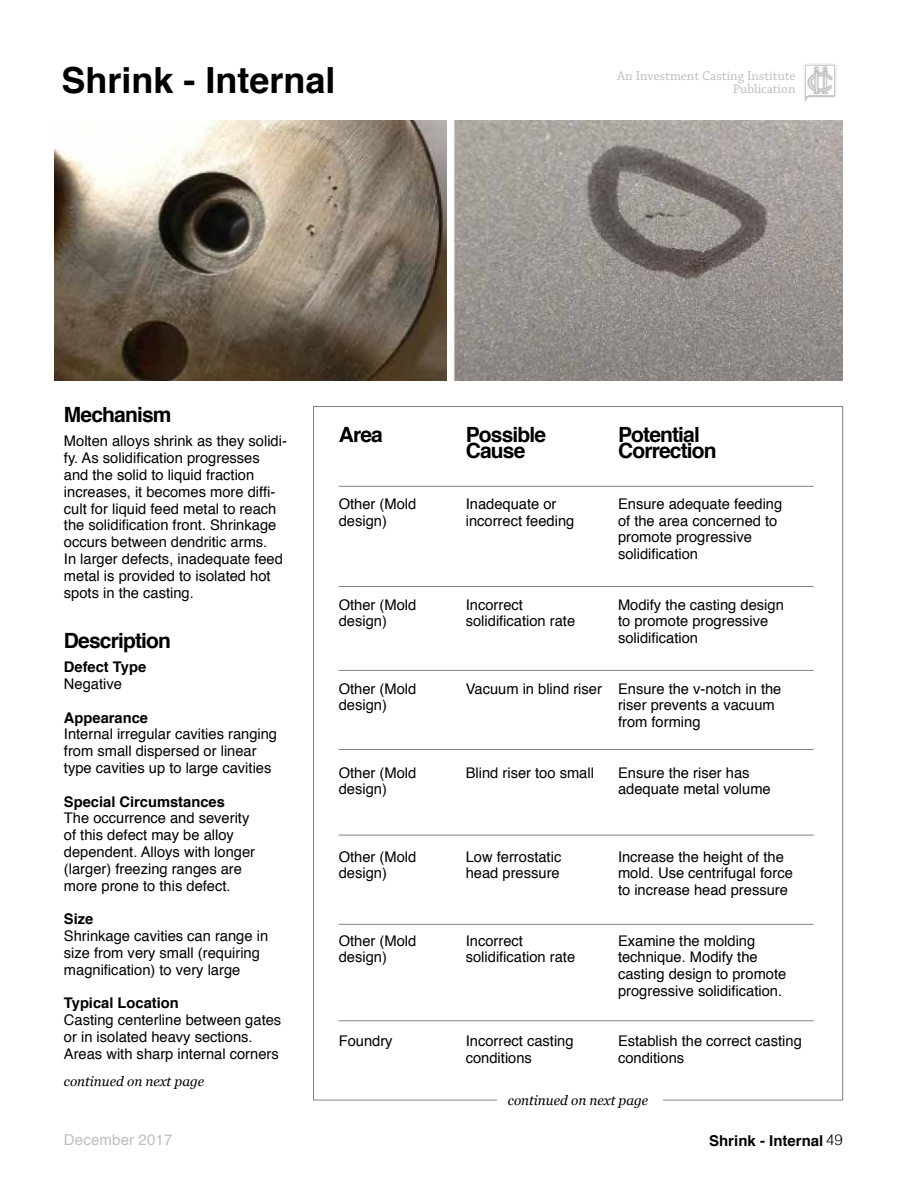
<style>
.page{position:relative;width:918px;height:1188px;background:#fff}
.page>*{position:absolute;margin:0;border:0;box-sizing:border-box;transform-origin:0 0}
.t1{font:700 36px "Helvetica";color:#000}
.t2{font:700 21px/16.8px "Helvetica";letter-spacing:-.04em;color:#000}
.t3{font:700 15px "Helvetica";color:#000}
.t4{font:15px "Helvetica";letter-spacing:.01em;color:#bcbec0}
.t5{font:14.7px/16.8px "Helvetica";color:#000}
.t6{font:700 14.7px "Helvetica";color:#000}
.t7{font:13.5px/13.5px "Chaparral Pro";color:#bcbec0;text-align:right}
.t8{font:italic 13.5px "Georgia";color:#000}
.s1{font-weight:300}
</style>
<div class="page">
<img style="left:804px;top:64px;width:32px;height:38px">
<img style="left:54px;top:120px;width:392px;height:261px">
<img style="left:453px;top:120px;width:390px;height:261px">
<hr style="left:339px;top:486px;width:475px;height:1px;background:#808285">
<hr style="left:339px;top:670px;width:475px;height:1px;background:#808285">
<hr style="left:339px;top:586px;width:475px;height:1px;background:#808285">
<hr style="left:339px;top:749px;width:475px;height:1px;background:#808285">
<hr style="left:339px;top:835px;width:475px;height:1px;background:#808285">
<hr style="left:339px;top:924px;width:475px;height:1px;background:#808285">
<hr style="left:339px;top:1021px;width:475px;height:1px;background:#808285">
<h1 class="t1" style="left:62px;top:51px;width:276px">Shrink - Internal</h1>
<p class="t7" style="left:617px;top:69px;width:180px">An Investment Casting Institute<br>Publication</p>
<h2 class="t2" style="left:64px;top:407px;width:109px">Mechanism</h2>
<p class="t5" style="left:64px;top:433px;width:225px">Molten alloys shrink as they solidi&shy;fy. As solidification progresses and the solid to liquid fraction increases, it becomes more diffi&shy;cult for liquid feed metal to reach the solidification front. Shrinkage occurs between dendritic arms.<br>In larger defects, inadequate feed metal is provided to isolated hot spots in the casting.</p>
<h2 class="t2" style="left:64px;top:632px;width:109px">Description</h2>
<p class="t6" style="left:64px;top:655px;width:84px">Defect Type</p>
<p class="t5" style="left:64px;top:676px;width:60px">Negative</p>
<p class="t6" style="left:64px;top:706px;width:86px">Appearance</p>
<p class="t5" style="left:64px;top:726px;width:215px">Internal irregular cavities ranging from small dispersed or linear type cavities up to large cavities</p>
<p class="t6" style="left:64px;top:790px;width:162px">Special Circumstances</p>
<p class="t5" style="left:64px;top:810px;width:193px">The occurrence and severity of this defect may be alloy dependent. Alloys with longer (larger) freezing ranges are more prone to this defect.</p>
<p class="t6" style="left:64px;top:907px;width:31px">Size</p>
<p class="t5" style="left:64px;top:928px;width:206px">Shrinkage cavities can range in size from very small (requiring magnification) to very large</p>
<p class="t6" style="left:64px;top:991px;width:116px">Typical Location</p>
<p class="t5" style="left:64px;top:1012px;width:219px">Casting centerline between gates or in isolated heavy sections.<br>Areas with sharp internal corners</p>
<p class="t8" style="left:64px;top:1071px;width:142px">continued on next page</p>
<p class="t4" style="left:64px;top:1128px;width:110px">December 2017</p>
<h2 class="t2" style="left:339px;top:426px;width:46px">Area</h2>
<p class="t5" style="left:339px;top:496px;width:79px">Other (Mold design)</p>
<p class="t5" style="left:339px;top:596px;width:79px">Other (Mold design)</p>
<p class="t5" style="left:339px;top:680px;width:79px">Other (Mold design)</p>
<p class="t5" style="left:339px;top:764px;width:79px">Other (Mold design)</p>
<h2 class="t2" style="left:466px;top:426px;width:82px">Possible<br>Cause</h2>
<p class="t5" style="left:466px;top:496px;width:110px">Inadequate or incorrect feeding</p>
<p class="t5" style="left:466px;top:596px;width:111px">Incorrect solidification rate</p>
<p class="t5" style="left:466px;top:680px;width:138px">Vacuum in blind riser</p>
<p class="t5" style="left:466px;top:764px;width:130px">Blind riser too small</p>
<h2 class="t2" style="left:618px;top:426px;width:100px">Potential<br>Correction</h2>
<p class="t5" style="left:618px;top:496px;width:166px">Ensure adequate feeding of the area concerned to promote progressive solidification</p>
<p class="t5" style="left:618px;top:596px;width:167px">Modify the casting design to promote progressive solidification</p>
<p class="t5" style="left:618px;top:680px;width:165px">Ensure the v-notch in the riser prevents a vacuum from forming</p>
<p class="t5" style="left:618px;top:764px;width:154px">Ensure the riser has adequate metal volume</p>
<p class="t5" style="left:339px;top:848px;width:79px">Other (Mold design)</p>
<p class="t5" style="left:339px;top:932px;width:79px">Other (Mold design)</p>
<p class="t5" style="left:339px;top:1033px;width:55px">Foundry</p>
<p class="t5" style="left:466px;top:848px;width:97px">Low ferrostatic head pressure</p>
<p class="t5" style="left:618px;top:848px;width:176px">Increase the height of the mold. Use centrifugal force to increase head pressure</p>
<p class="t5" style="left:618px;top:932px;width:170px">Examine the molding technique. Modify the casting design to promote progressive solidification.</p>
<p class="t5" style="left:618px;top:1033px;width:185px">Establish the correct casting conditions</p>
<p class="t8" style="left:508px;top:1090px;width:142px">continued on next page</p>
<p class="t5" style="left:466px;top:932px;width:111px">Incorrect solidification rate</p>
<p class="t5" style="left:466px;top:1033px;width:109px">Incorrect casting conditions</p>
<p class="t3" style="left:709px;top:1128px;width:135px">Shrink - Internal <span class="s1">49</span></p>
</div>
